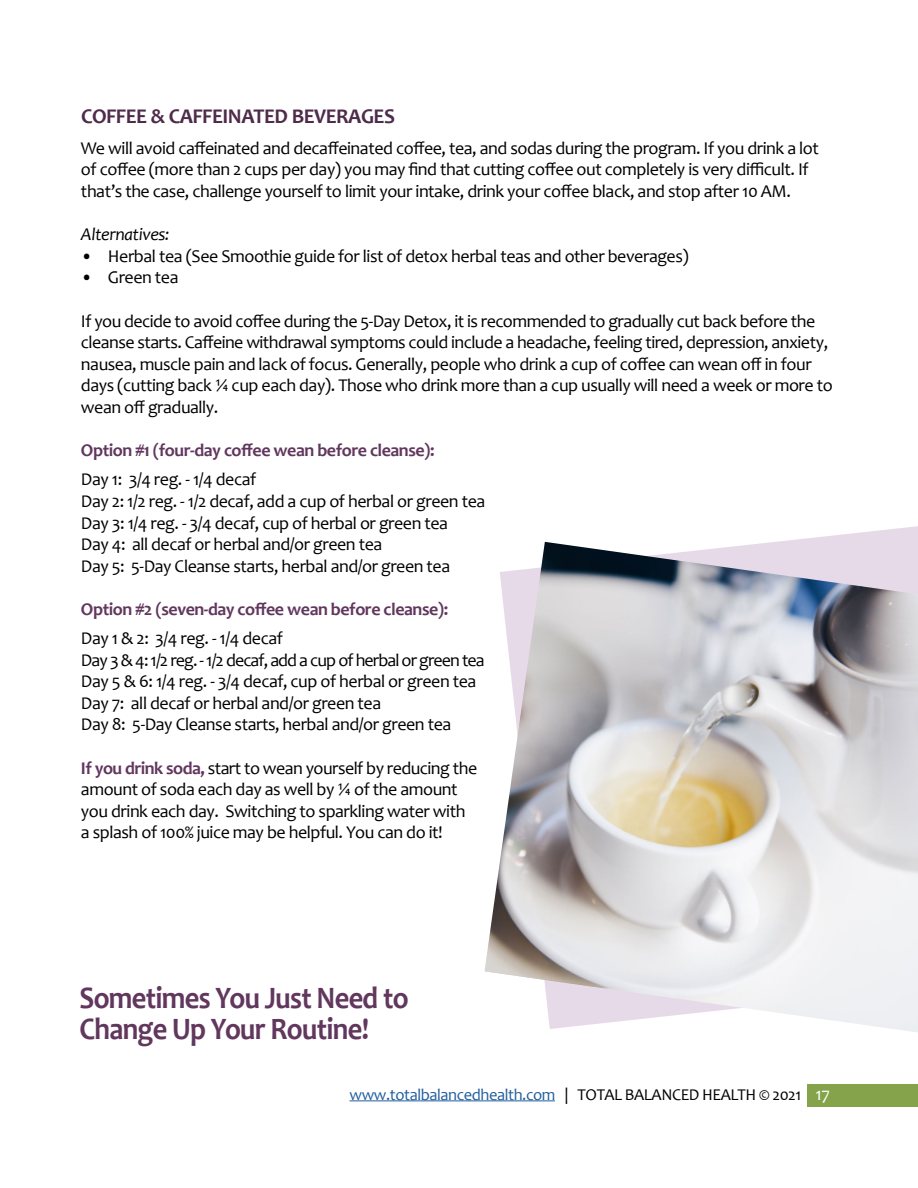
<style>
.page{position:relative;width:918px;height:1188px;background:#fff}
.page>*{position:absolute;margin:0;border:0;box-sizing:border-box;transform-origin:0 0}
.t1{font:700 31.35px/31.5px "Candara";letter-spacing:-.025em;color:#61375e;scale:.91 1}
.t2{font:700 21px "Candara";letter-spacing:-.025em;color:#4e2b4a}
.t3{font:18px/21.6px "Candara";letter-spacing:-.025em;color:#000}
.t4{font:700 18px "Candara";letter-spacing:-.025em;color:#61375e}
.t5{font:italic 18px "Candara";letter-spacing:-.025em;color:#000}
.t6{font:16.5px "Candara";letter-spacing:-.025em;color:#215e9e}
.s1{font-weight:700;color:#61375e}
.s2{color:#000}
.s3{font-size:18px;color:#fff}
</style>
<div class="page">
<hr style="left:350px;top:1101px;width:205px;height:1px;background:#215e9e">
<div style="left:807px;top:1084px;width:111px;height:23px;background:#85a34a"></div>
<svg style="left:545px;top:526px;width:373px;height:16px"></svg>
<img style="left:484px;top:542px;width:434px;height:490px">
<p class="t2" style="left:81px;top:103px;width:316px">COFFEE &amp; CAFFEINATED BEVERAGES</p>
<p class="t3" style="left:81px;top:137px;width:739px">We will avoid caffeinated and decaffeinated coffee, tea, and sodas during the program. If you drink a lot of coffee (more than 2 cups per day) you may find that cutting coffee out completely is very difficult. If that’s the case, challenge yourself to limit your intake, drink your coffee black, and stop after 10 AM.</p>
<p class="t5" style="left:81px;top:223px;width:90px">Alternatives:</p>
<p class="t3" style="left:81px;top:245px;width:609px">• Herbal tea (See Smoothie guide for list of detox herbal teas and other beverages)</p>
<p class="t3" style="left:81px;top:267px;width:99px">• Green tea</p>
<p class="t3" style="left:81px;top:310px;width:753px">If you decide to avoid coffee during the 5-Day Detox, it is recommended to gradually cut back before the cleanse starts. Caffeine withdrawal symptoms could include a headache, feeling tired, depression, anxiety, nausea, muscle pain and lack of focus. Generally, people who drink a cup of coffee can wean off in four days (cutting back ¼ cup each day). Those who drink more than a cup usually will need a week or more to wean off gradually.</p>
<p class="t4" style="left:81px;top:439px;width:355px">Option #1 (four-day coffee wean before cleanse):</p>
<p class="t3" style="left:81px;top:469px;width:406px">Day 1: 3/4 reg. - 1/4 decaf<br>Day 2: 1/2 reg. - 1/2 decaf, add a cup of herbal or green tea Day 3: 1/4 reg. - 3/4 decaf, cup of herbal or green tea<br>Day 4: all decaf or herbal and/or green tea<br>Day 5: 5-Day Cleanse starts, herbal and/or green tea</p>
<p class="t4" style="left:81px;top:598px;width:369px">Option #2 (seven-day coffee wean before cleanse):</p>
<p class="t3" style="left:81px;top:627px;width:405px">Day 1 &amp; 2: 3/4 reg. - 1/4 decaf<br>Day 3 &amp; 4: 1/2 reg. - 1/2 decaf, add a cup of herbal or green tea Day 5 &amp; 6: 1/4 reg. - 3/4 decaf, cup of herbal or green tea Day 7: all decaf or herbal and/or green tea<br>Day 8: 5-Day Cleanse starts, herbal and/or green tea</p>
<p class="t3" style="left:81px;top:757px;width:398px"><span class="s1">If you drink soda,</span> start to wean yourself by reducing the amount of soda each day as well by ¼ of the amount you drink each day. Switching to sparkling water with a splash of 100% juice may be helpful. You can do it!</p>
<h1 class="t1" style="left:80px;top:981px;width:363px">Sometimes You Just Need to<br>Change Up Your Routine!</h1>
<p class="t6" style="left:350px;top:1084px;width:482px">www.totalbalancedhealth.com <span class="s2">| TOTAL BALANCED HEALTH © 2021</span> <span class="s3">17</span></p>
</div>
